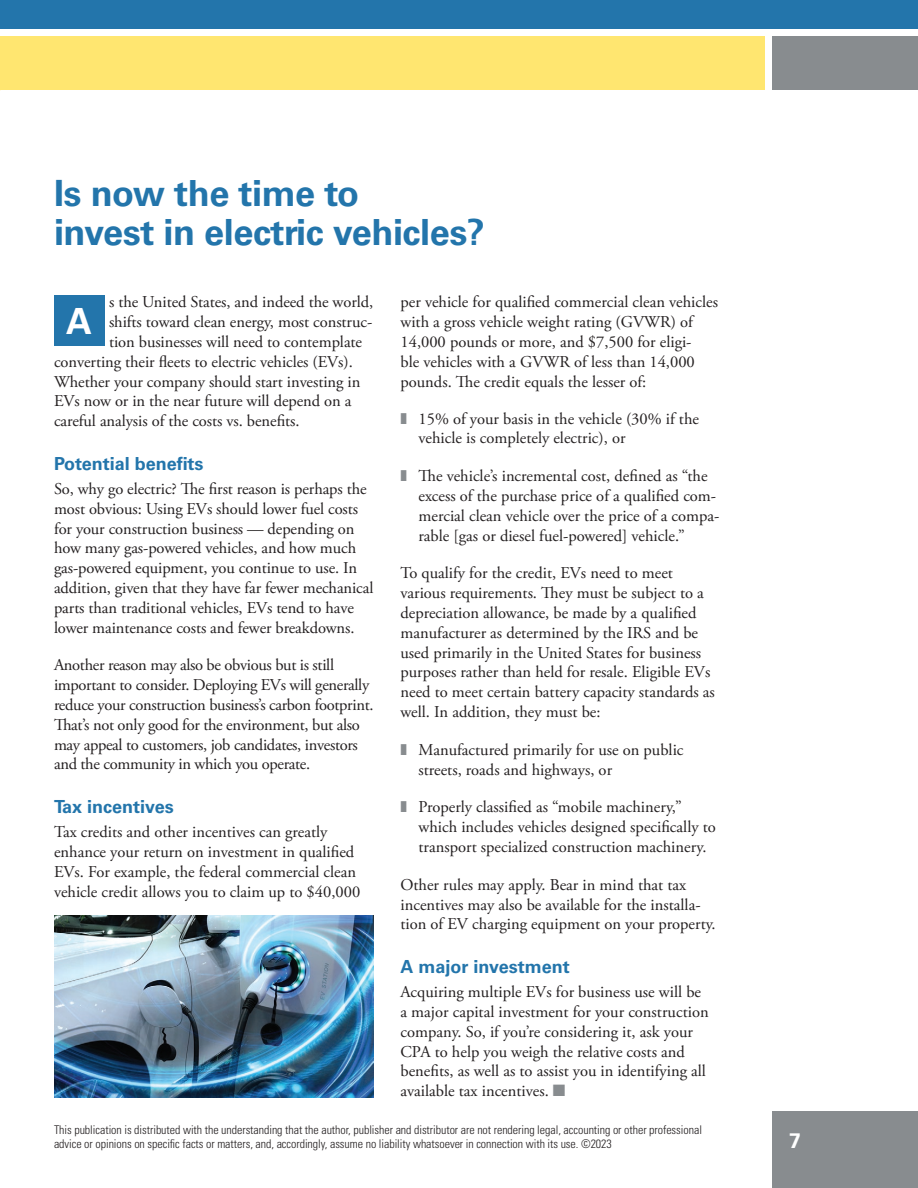
<style>
.page{position:relative;width:918px;height:1188px;background:#fff}
.page>*{position:absolute;margin:0;border:0;box-sizing:border-box;transform-origin:0 0}
.t1{font:700 36px/39px "Univers LT Std";letter-spacing:-.01em;color:#2375ab}
.t2{font:700 36px "Univers LT Std";color:#fff}
.t3{font:700 21px "Univers LT Std";color:#fff}
.t4{font:700 18px "Univers LT Std";color:#2375ab}
.t5{font:16.5px/19.8px "Adobe Garamond Pro";color:#231f20}
.t6{font:16.5px/19.8px "Adobe Garamond Pro";letter-spacing:-.02em;color:#231f20}
.t7{font:300 condensed 12px/14.4px "Univers LT Std";letter-spacing:-.005em;color:#231f20}
.s1{color:#888c8f}
</style>
<div class="page">
<div style="left:772px;top:1112px;width:146px;height:76px;background:#888c8f"></div>
<div style="left:0;top:0;width:918px;height:28px;background:#2375ab"></div>
<div style="left:0;top:36px;width:765px;height:54px;background:#ffe670"></div>
<div style="left:772px;top:36px;width:146px;height:54px;background:#888c8f"></div>
<div style="left:54px;top:296px;width:51px;height:50px;background:#2375ab"></div>
<img style="left:54px;top:915px;width:320px;height:183px">
<h1 class="t1" style="left:54px;top:174px;width:432px">Is now the time to<br>invest in electric vehicles?</h1>
<p class="t5" style="left:109px;top:293px;width:266px">s the United States, and indeed the world,</p>
<p class="t5" style="left:109px;top:313px;width:265px">shifts toward clean energy, most construc-</p>
<p class="t5" style="left:109px;top:333px;width:255px">tion businesses will need to contemplate</p>
<p class="t5" style="left:54px;top:352px;width:300px">converting their fleets to electric vehicles (EVs).</p>
<p class="t5" style="left:54px;top:372px;width:308px">Whether your company should start investing in</p>
<p class="t5" style="left:54px;top:392px;width:299px">EVs now or in the near future will depend on a</p>
<p class="t5" style="left:54px;top:412px;width:247px">careful analysis of the costs vs. benefits.</p>
<p class="t4" style="left:54px;top:453px;width:151px">Potential benefits</p>
<p class="t5" style="left:54px;top:480px;width:321px">So, why go electric? The first reason is perhaps the most obvious: Using EVs should lower fuel costs for your construction business — depending on how many gas-powered vehicles, and how much gas-powered equipment, you continue to use. In addition, given that they have far fewer mechanical parts than traditional vehicles, EVs tend to have lower maintenance costs and fewer breakdowns.</p>
<p class="t6" style="left:54px;top:656px;width:321px">Another reason may also be obvious but is still important to consider. Deploying EVs will generally reduce your construction business’s carbon footprint.<br>That’s not only good for the environment, but also may appeal to customers, job candidates, investors and the community in which you operate.</p>
<p class="t4" style="left:54px;top:796px;width:121px">Tax incentives</p>
<p class="t5" style="left:54px;top:823px;width:308px">Tax credits and other incentives can greatly enhance your return on investment in qualified EVs. For example, the federal commercial clean vehicle credit allows you to claim up to $40,000</p>
<h1 class="t2" style="left:66px;top:300px;width:27px">A</h1>
<p class="t5" style="left:400px;top:293px;width:319px">per vehicle for qualified commercial clean vehicles with a gross vehicle weight rating (GVWR) of 14,000 pounds or more, and $7,500 for eligi-<br>ble vehicles with a GVWR of less than 14,000 pounds. The credit equals the lesser of:</p>
<p class="t5" style="left:419px;top:409px;width:282px;text-indent:-18px"><span class="s1">❚</span> 15% of your basis in the vehicle (30% if the vehicle is completely electric), or</p>
<p class="t5" style="left:419px;top:467px;width:303px;text-indent:-18px"><span class="s1">❚</span> The vehicle’s incremental cost, defined as “the excess of the purchase price of a qualified com&shy;mercial clean vehicle over the price of a compa&shy;rable [gas or diesel fuel-powered] vehicle.”</p>
<p class="t5" style="left:401px;top:564px;width:316px">To qualify for the credit, EVs need to meet various requirements. They must be subject to a depreciation allowance, be made by a qualified manufacturer as determined by the IRS and be used primarily in the United States for business purposes rather than held for resale. Eligible EVs need to meet certain battery capacity standards as well. In addition, they must be:</p>
<p class="t5" style="left:419px;top:740px;width:267px;text-indent:-18px"><span class="s1">❚</span> Manufactured primarily for use on public streets, roads and highways, or</p>
<p class="t5" style="left:419px;top:798px;width:299px;text-indent:-18px"><span class="s1">❚</span> Properly classified as “mobile machinery,” which includes vehicles designed specifically to transport specialized construction machinery.</p>
<p class="t5" style="left:401px;top:875px;width:317px">Other rules may apply. Bear in mind that tax incentives may also be available for the installa&shy;tion of EV charging equipment on your property.</p>
<p class="t4" style="left:400px;top:956px;width:171px">A major investment</p>
<p class="t5" style="left:400px;top:983px;width:310px">Acquiring multiple EVs for business use will be a major capital investment for your construction company. So, if you’re considering it, ask your CPA to help you weigh the relative costs and benefits, as well as to assist you in identifying all available tax incentives. <span class="s1">■</span></p>
<p class="t7" style="left:54px;top:1122px;width:650px">This publication is distributed with the understanding that the author, publisher and distributor are not rendering legal, accounting or other professional advice or opinions on specific facts or matters, and, accordingly, assume no liability whatsoever in connection with its use. ©2023</p>
<p class="t3" style="left:789px;top:1128px;width:13px">7</p>
</div>
